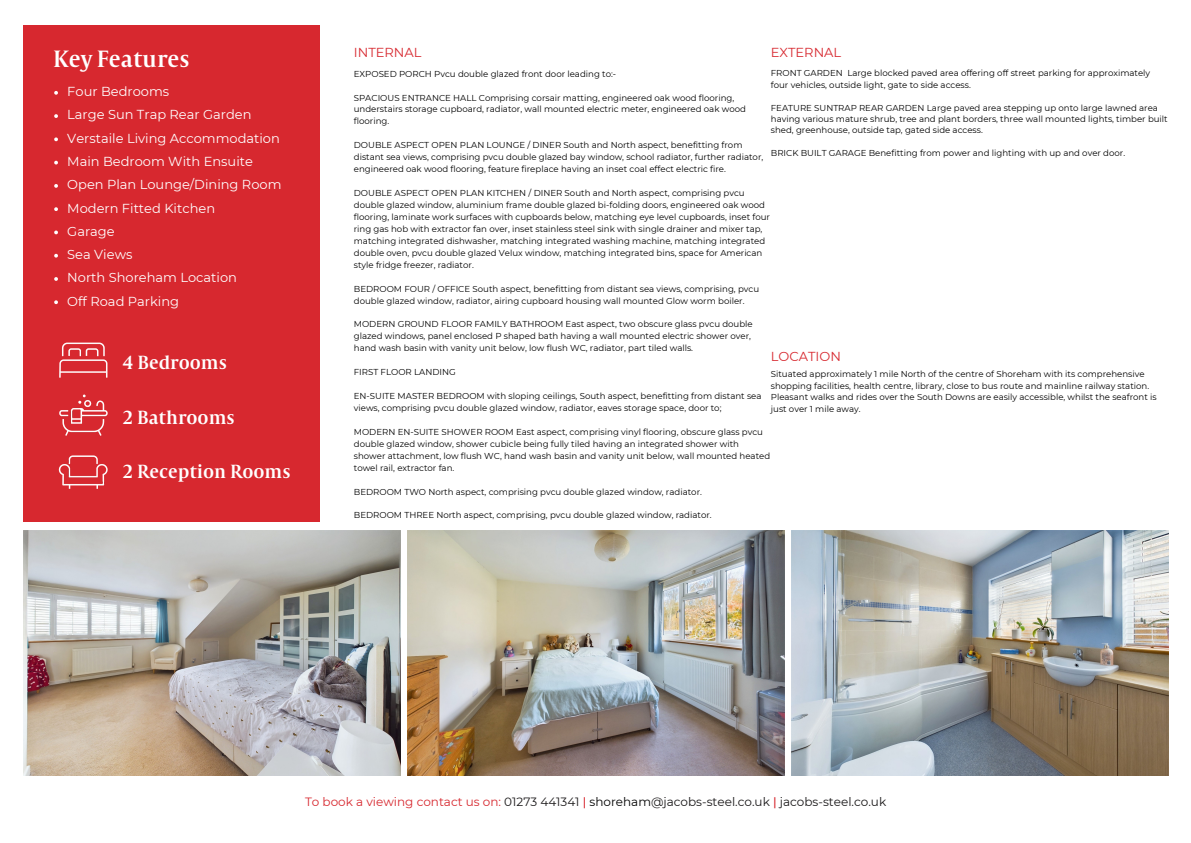
<style>
.page{position:relative;width:1191px;height:843px;background:#fff}
.page>*{position:absolute;margin:0;border:0;box-sizing:border-box;transform-origin:0 0}
.t1{font:26px "Capitolium Road";color:#fff}
.t2{font:21px "Capitolium Road";color:#fff}
.t3{font:13px "Montserrat";color:#fff}
.t4{font:13px "Montserrat";color:#d7282f}
.t5{font:12px "Montserrat";color:#191718}
.t6{font:8.6px/11.9px "Montserrat";color:#000}
.s1{color:#d7282f}
.s2{font-weight:500;color:#d7282f}
.s3{color:#000}
</style>
<div class="page">
<img style="left:407px;top:530px;width:377px;height:245px">
<img style="left:791px;top:530px;width:377px;height:245px">
<img style="left:23px;top:530px;width:377px;height:245px">
<div style="left:23px;top:25px;width:297px;height:496px;background:#d7282f"></div>
<img style="left:58px;top:455px;width:50px;height:34px">
<img style="left:59px;top:394px;width:49px;height:42px">
<img style="left:59px;top:342px;width:49px;height:36px">
<svg style="left:54px;top:91px;width:4px;height:4px"></svg>
<svg style="left:54px;top:114px;width:4px;height:4px"></svg>
<svg style="left:54px;top:137px;width:4px;height:4px"></svg>
<svg style="left:54px;top:161px;width:4px;height:3px"></svg>
<svg style="left:54px;top:184px;width:4px;height:4px"></svg>
<svg style="left:54px;top:207px;width:4px;height:4px"></svg>
<svg style="left:54px;top:230px;width:4px;height:4px"></svg>
<svg style="left:54px;top:254px;width:4px;height:3px"></svg>
<svg style="left:54px;top:277px;width:4px;height:4px"></svg>
<svg style="left:54px;top:300px;width:4px;height:4px"></svg>
<p class="t1" style="left:53px;top:50px;width:138px">Key Features</p>
<p class="t3" style="left:67px;top:84px;width:103px">Four Bedrooms</p>
<p class="t3" style="left:67px;top:107px;width:186px">Large Sun Trap Rear Garden</p>
<p class="t3" style="left:67px;top:130px;width:214px">Verstaile Living Accommodation</p>
<p class="t3" style="left:67px;top:153px;width:187px">Main Bedroom With Ensuite</p>
<p class="t3" style="left:67px;top:177px;width:216px">Open Plan Lounge/Dining Room</p>
<p class="t3" style="left:67px;top:200px;width:149px">Modern Fitted Kitchen</p>
<p class="t3" style="left:67px;top:223px;width:49px">Garage</p>
<p class="t3" style="left:67px;top:246px;width:67px">Sea Views</p>
<p class="t3" style="left:67px;top:270px;width:171px">North Shoreham Location</p>
<p class="t3" style="left:67px;top:293px;width:113px">Off Road Parking</p>
<p class="t2" style="left:123px;top:355px;width:106px">4 Bedrooms</p>
<p class="t2" style="left:123px;top:410px;width:113px">2 Bathrooms</p>
<p class="t2" style="left:123px;top:464px;width:169px">2 Reception Rooms</p>
<p class="t4" style="left:354px;top:45px;width:69px">INTERNAL</p>
<p class="t4" style="left:770px;top:45px;width:72px">EXTERNAL</p>
<p class="t6" style="left:354px;top:68px;width:264px">EXPOSED PORCH Pvcu double glazed front door leading to:-</p>
<p class="t6" style="left:354px;top:91px;width:393px">SPACIOUS ENTRANCE HALL Comprising corsair matting, engineered oak wood flooring, understairs storage cupboard, radiator, wall mounted electric meter, engineered oak wood flooring.</p>
<p class="t6" style="left:354px;top:139px;width:411px">DOUBLE ASPECT OPEN PLAN LOUNGE / DINER South and North aspect, benefitting from distant sea views, comprising pvcu double glazed bay window, school radiator, further radiator, engineered oak wood flooring, feature fireplace having an inset coal effect electric fire.</p>
<p class="t6" style="left:354px;top:187px;width:417px">DOUBLE ASPECT OPEN PLAN KITCHEN / DINER South and North aspect, comprising pvcu double glazed window, aluminium frame double glazed bi-folding doors, engineered oak wood flooring, laminate work surfaces with cupboards below, matching eye level cupboards, inset four ring gas hob with extractor fan over, inset stainless steel sink with single drainer and mixer tap, matching integrated dishwasher, matching integrated washing machine, matching integrated double oven, pvcu double glazed Velux window, matching integrated bins, space for American style fridge freezer, radiator.</p>
<p class="t6" style="left:354px;top:282px;width:407px">BEDROOM FOUR / OFFICE South aspect, benefitting from distant sea views, comprising, pvcu double glazed window, radiator, airing cupboard housing wall mounted Glow worm boiler.</p>
<p class="t6" style="left:354px;top:318px;width:400px">MODERN GROUND FLOOR FAMILY BATHROOM East aspect, two obscure glass pvcu double glazed windows, panel enclosed P shaped bath having a wall mounted electric shower over, hand wash basin with vanity unit below, low flush WC, radiator, part tiled walls.</p>
<p class="t6" style="left:354px;top:366px;width:103px">FIRST FLOOR LANDING</p>
<p class="t6" style="left:354px;top:390px;width:409px">EN-SUITE MASTER BEDROOM with sloping ceilings, South aspect, benefitting from distant sea views, comprising pvcu double glazed window, radiator, eaves storage space, door to;</p>
<p class="t6" style="left:354px;top:425px;width:418px">MODERN EN-SUITE SHOWER ROOM East aspect, comprising vinyl flooring, obscure glass pvcu double glazed window, shower cubicle being fully tiled having an integrated shower with shower attachment, low flush WC, hand wash basin and vanity unit below, wall mounted heated towel rail, extractor fan.</p>
<p class="t6" style="left:354px;top:485px;width:349px">BEDROOM TWO North aspect, comprising pvcu double glazed window, radiator.</p>
<p class="t6" style="left:354px;top:509px;width:359px">BEDROOM THREE North aspect, comprising, pvcu double glazed window, radiator.</p>
<p class="t6" style="left:770px;top:67px;width:381px;line-height:11.5px">FRONT GARDEN Large blocked paved area offering off street parking for approximately four vehicles, outside light, gate to side access.</p>
<p class="t6" style="left:770px;top:102px;width:398px;line-height:11.5px">FEATURE SUNTRAP REAR GARDEN Large paved area stepping up onto large lawned area having various mature shrub, tree and plant borders, three wall mounted lights, timber built shed, greenhouse, outside tap, gated side access.</p>
<p class="t6" style="left:770px;top:147px;width:356px">BRICK BUILT GARAGE Benefitting from power and lighting with up and over door.</p>
<p class="t4" style="left:770px;top:348px;width:72px">LOCATION</p>
<p class="t6" style="left:770px;top:368px;width:387px;line-height:11.5px">Situated approximately 1 mile North of the centre of Shoreham with its comprehensive shopping facilities, health centre, library, close to bus route and mainline railway station.<br>Pleasant walks and rides over the South Downs are easily accessible, whilst the seafront is just over 1 mile away.</p>
<p class="t5" style="left:305px;top:794px;width:582px"><span class="s1">To book a viewing contact us on:</span> 01273 441341 <span class="s2">|</span> <span class="s3">shoreham</span>@jacobs-steel.co.uk <span class="s2">|</span> jacobs-steel.co.uk</p>
</div>
